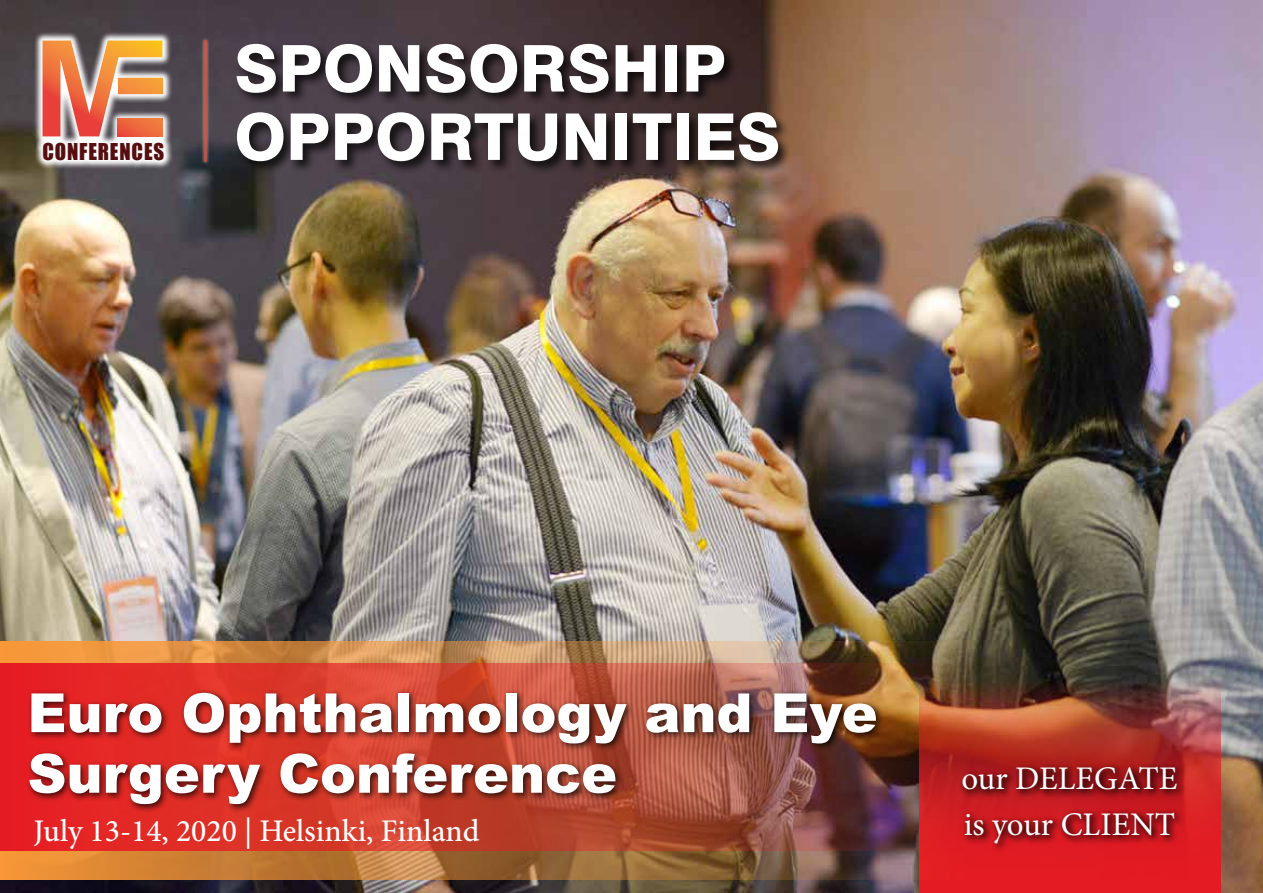
<style>
.page{position:relative;width:1263px;height:893px;background:#fff}
.page>*{position:absolute;margin:0;border:0;box-sizing:border-box;transform-origin:0 0}
.t1{font:800 64.5px "Swiss 721 BT";color:#fff}
.t2{font:900 54px/60.6px "Arial";color:#fff}
.t3{font:33px/45.6px "Minion Pro";color:#fff}
.t4{font:500 31.5px "Minion Pro";color:#fff}
.t5{font:21.45px "Impact";letter-spacing:.04em;color:#560f11}
</style>
<div class="page">
<img style="left:0;top:0;width:1263px;height:893px">
<div style="left:235px;top:42px;width:557px;height:133px;background:#000;opacity:.75"></div>
<svg style="left:33px;top:31px;width:140px;height:139px"></svg>
<svg style="left:118px;top:136px;width:44px;height:1px"></svg>
<svg style="left:43px;top:41px;width:120px;height:95px;background:#cf8564"></svg>
<img style="left:918px;top:680px;width:302px;height:213px">
<div style="left:958px;top:762px;width:229px;height:92px;background:#e01b22"></div>
<div style="left:958px;top:763px;width:228px;height:88px;background:#000;opacity:.75"></div>
<img style="left:0;top:641px;width:966px;height:238px">
<img style="left:0;top:663px;width:966px;height:187px">
<div style="left:201px;top:37px;width:9px;height:128px;background:#fff;opacity:.75"></div>
<hr style="left:205px;top:41px;width:2px;height:121px;background:#bb594e">
<div style="left:25px;top:689px;width:860px;height:124px;background:#000;opacity:.75"></div>
<p class="t5" style="left:43px;top:134px;width:123px">CONFERENCES</p>
<p class="t1" style="left:234px;top:29px;width:493px">SPONSORSHIP</p>
<p class="t1" style="left:234px;top:98px;width:548px">OPPORTUNITIES</p>
<p class="t2" style="left:28px;top:683px;width:851px">Euro Ophthalmology and Eye<br>Surgery Conference</p>
<p class="t4" style="left:34px;top:809px;width:447px">July 13-14, 2020 | Helsinki, Finland</p>
<p class="t3" style="left:961px;top:756px;width:218px">our DELEGATE is your CLIENT</p>
</div>
